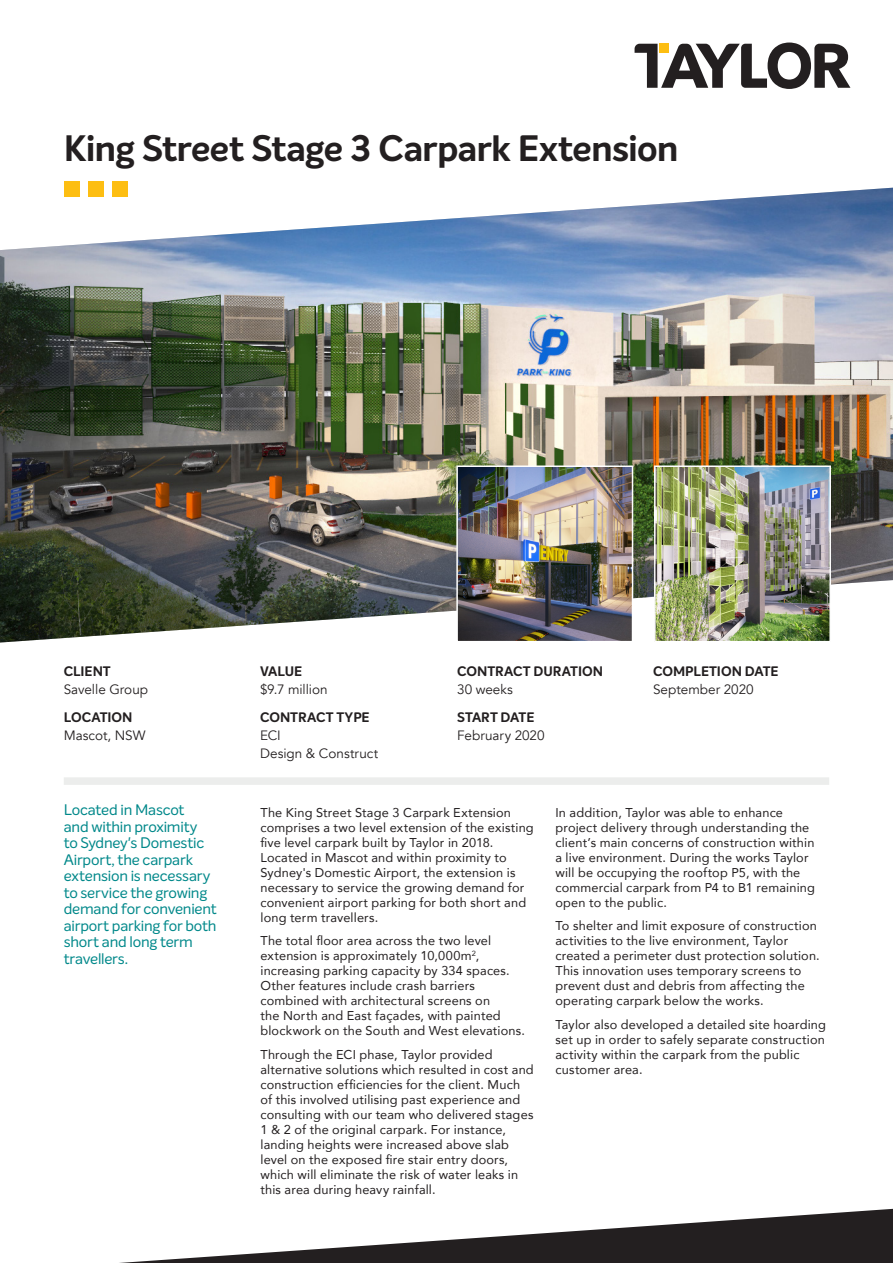
<style>
.page{position:relative;width:893px;height:1263px;background:#fff}
.page>*{position:absolute;margin:0;border:0;box-sizing:border-box;transform-origin:0 0}
.Project_name{font:700 36px "Intelo";letter-spacing:-.015em;color:#231f20}
.Pull_quote{font:15px/16.5px "Intelo";letter-spacing:-.015em;color:#00888a}
.Body{font:13.5px/18px "Avenir";color:#231f20}
.Subhead{font:700 13.5px "Intelo";letter-spacing:-.005em;color:#231f20}
.Body-2{font:12.75px/15px "Avenir";letter-spacing:.015em;color:#231f20}
</style>
<div class="page">
<div style="left:64px;top:777px;width:765px;height:8px;background:#ecedec"></div>
<img style="left:0;top:188px;width:893px;height:454px">
<div style="left:64px;top:181px;width:16px;height:16px;background:#fdbe12"></div>
<div style="left:88px;top:181px;width:16px;height:16px;background:#fdbe12"></div>
<div style="left:112px;top:181px;width:16px;height:16px;background:#fdbe12"></div>
<svg style="left:635px;top:43px;width:215px;height:46px"></svg>
<svg style="left:119px;top:1209px;width:774px;height:54px"></svg>
<img style="left:459px;top:468px;width:171px;height:171px">
<div style="left:456px;top:465px;width:177px;height:177px;border:2px solid #fff"></div>
<img style="left:657px;top:468px;width:171px;height:171px">
<div style="left:654px;top:465px;width:177px;height:177px;border:2px solid #fff"></div>
<p class="Project_name" style="left:64px;top:125px;width:616px">King Street Stage 3 Carpark Extension</p>
<p class="Subhead" style="left:64px;top:662px;width:49px">CLIENT</p>
<p class="Body" style="left:64px;top:680px;width:86px">Savelle Group</p>
<p class="Subhead" style="left:64px;top:708px;width:70px">LOCATION</p>
<p class="Body" style="left:64px;top:726px;width:83px">Mascot, NSW</p>
<p class="Pull_quote" style="left:64px;top:802px;width:155px">Located in Mascot<br>and within proximity<br>to Sydney's Domestic<br>Airport, the carpark extension is necessary to service the growing demand for convenient airport parking for both short and long term travellers.</p>
<p class="Subhead" style="left:260px;top:662px;width:44px">VALUE</p>
<p class="Body" style="left:260px;top:680px;width:69px">$9.7 million</p>
<p class="Subhead" style="left:260px;top:708px;width:111px">CONTRACT TYPE</p>
<p class="Body" style="left:260px;top:726px;width:120px">ECI<br>Design &amp; Construct</p>
<p class="Subhead" style="left:457px;top:662px;width:147px">CONTRACT DURATION</p>
<p class="Body" style="left:457px;top:680px;width:57px">30 weeks</p>
<p class="Subhead" style="left:457px;top:708px;width:79px">START DATE</p>
<p class="Body" style="left:457px;top:726px;width:89px">February 2020</p>
<p class="Subhead" style="left:653px;top:662px;width:127px">COMPLETION DATE</p>
<p class="Body" style="left:653px;top:680px;width:102px">September 2020</p>
<p class="Body-2" style="left:260px;top:804px;width:275px">The King Street Stage 3 Carpark Extension comprises a two level extension of the existing five level carpark built by Taylor in 2018.<br>Located in Mascot and within proximity to Sydney's Domestic Airport, the extension is necessary to service the growing demand for convenient airport parking for both short and long term travellers.</p>
<p class="Body-2" style="left:260px;top:933px;width:266px">The total floor area across the two level extension is approximately 10,000m<sup>2</sup>, increasing parking capacity by 334 spaces.<br>Other features include crash barriers combined with architectural screens on<br>the North and East façades, with painted blockwork on the South and West elevations.</p>
<p class="Body-2" style="left:260px;top:1046px;width:275px">Through the ECI phase, Taylor provided alternative solutions which resulted in cost and construction efficiencies for the client. Much of this involved utilising past experience and consulting with our team who delivered stages 1 &amp; 2 of the original carpark. For instance, landing heights were increased above slab level on the exposed fire stair entry doors, which will eliminate the risk of water leaks in this area during heavy rainfall.</p>
<p class="Body-2" style="left:555px;top:804px;width:261px">In addition, Taylor was able to enhance project delivery through understanding the client’s main concerns of construction within a live environment. During the works Taylor will be occupying the rooftop P5, with the commercial carpark from P4 to B1 remaining open to the public.</p>
<p class="Body-2" style="left:555px;top:918px;width:266px">To shelter and limit exposure of construction activities to the live environment, Taylor created a perimeter dust protection solution.<br>This innovation uses temporary screens to prevent dust and debris from affecting the operating carpark below the works.</p>
<p class="Body-2" style="left:555px;top:1016px;width:272px">Taylor also developed a detailed site hoarding set up in order to safely separate construction activity within the carpark from the public customer area.</p>
</div>
